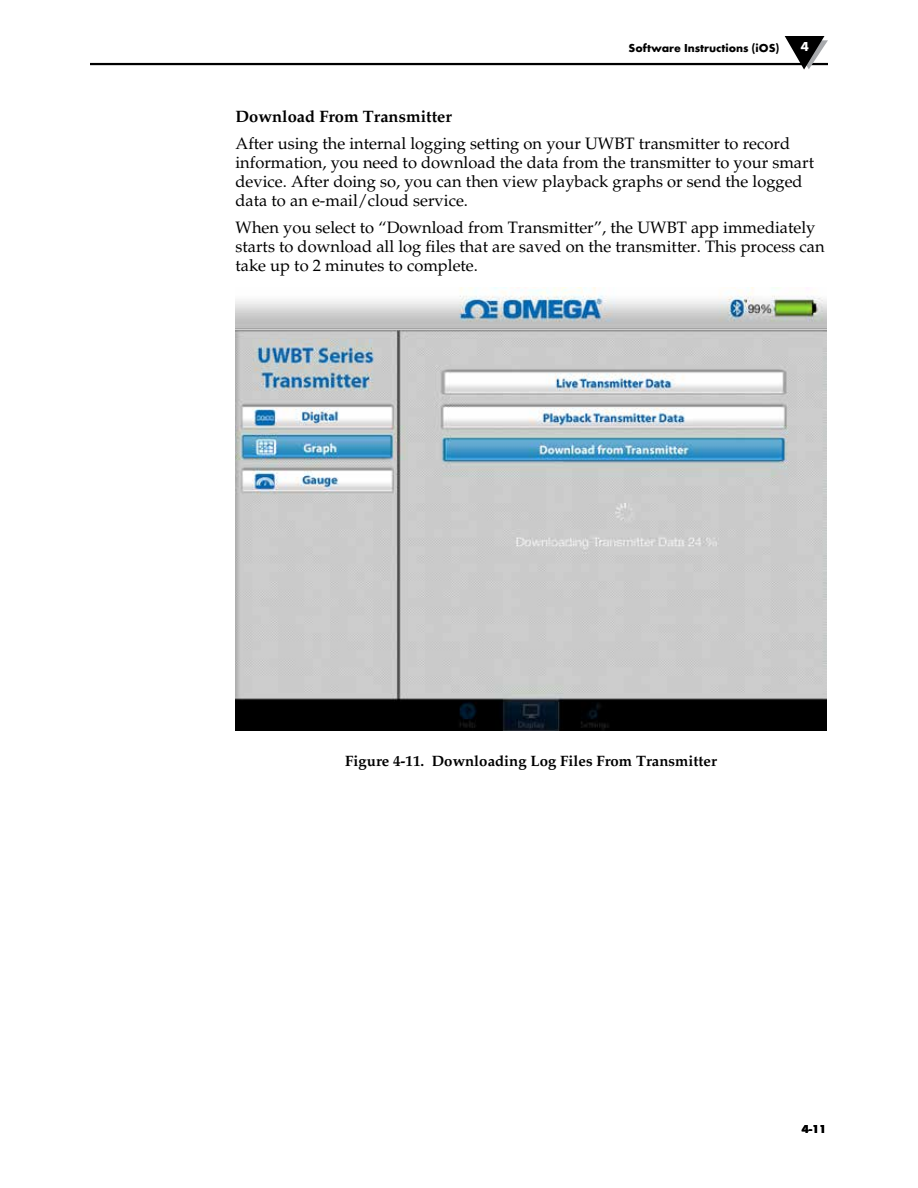
<style>
.page{position:relative;width:918px;height:1188px;background:#fff}
.page>*{position:absolute;margin:0;border:0;box-sizing:border-box;transform-origin:0 0}
.t1{font:16.5px/18.8px "Palatino";color:#000}
.t2{font:700 16.5px "Palatino";color:#000}
.t3{font:700 15px "Palatino";color:#000}
.t4{font:700 13.5px "Futura T";color:#fff}
.t5{font:700 12px "Futura T";color:#000}
</style>
<div class="page">
<hr style="left:90px;top:63px;width:738px;height:2px;background:#000">
<svg style="left:785px;top:36px;width:43px;height:34px"></svg>
<img style="left:235px;top:287px;width:591px;height:444px">
<p class="t5" style="left:629px;top:41px;width:152px">Software Instructions (iOS)</p>
<p class="t4" style="left:801px;top:38px;width:10px">4</p>
<p class="t2" style="left:236px;top:106px;width:218px">Download From Transmitter</p>
<p class="t1" style="left:236px;top:135px;width:580px">After using the internal logging setting on your UWBT transmitter to record information, you need to download the data from the transmitter to your smart device. After doing so, you can then view playback graphs or send the logged data to an e-mail/cloud service.</p>
<p class="t1" style="left:236px;top:219px;width:591px">When you select to “Download from Transmitter”, the UWBT app immediately starts to download all log files that are saved on the transmitter. This process can take up to 2 minutes to complete.</p>
<p class="t3" style="left:345px;top:752px;width:373px">Figure 4-11. Downloading Log Files From Transmitter</p>
<p class="t5" style="left:802px;top:1122px;width:26px">4-11</p>
</div>
